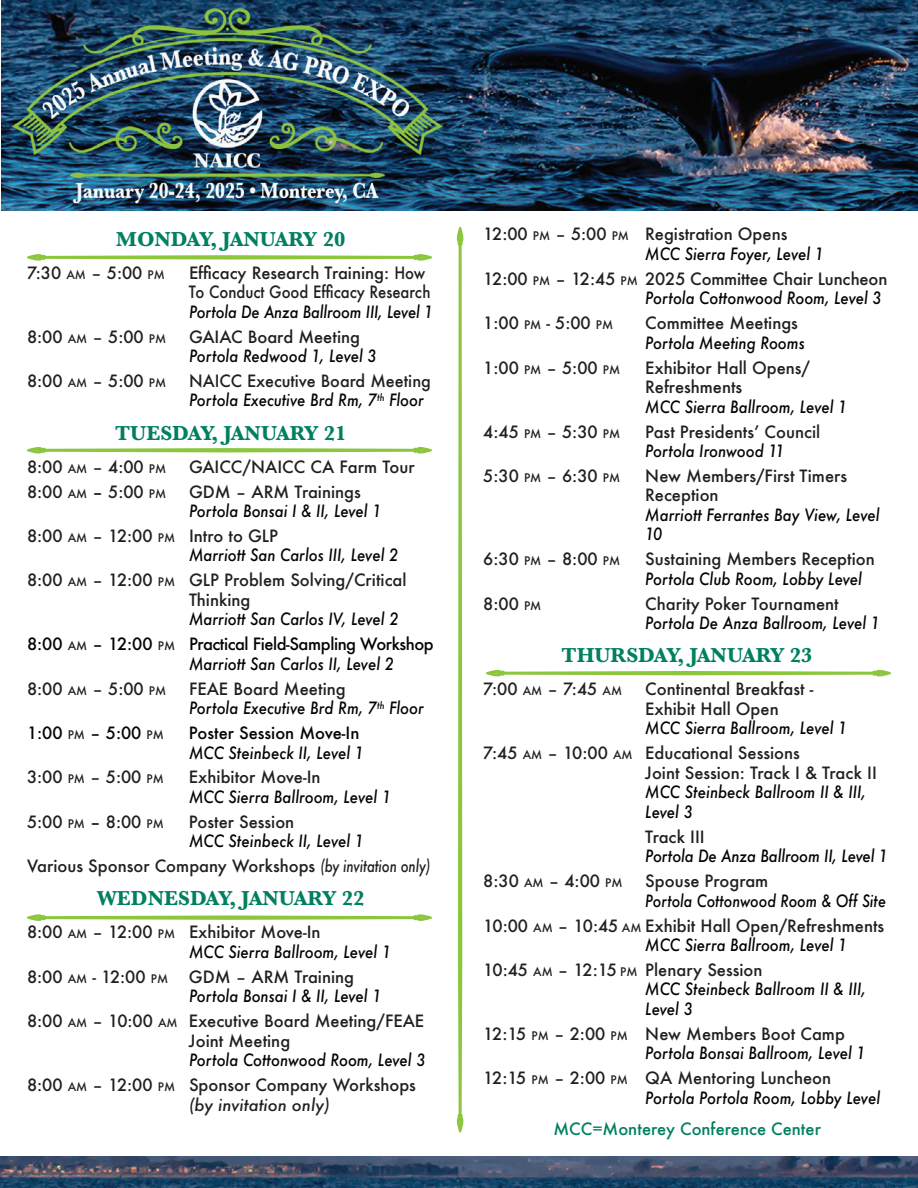
<style>
.page{position:relative;width:918px;height:1188px;background:#fff}
.page>*{position:absolute;margin:0;border:0;box-sizing:border-box;transform-origin:0 0}
.t1{font:700 21px "Baskerville";color:#008061}
.t2{font:500 16.5px/19.5px "Futura";color:#231f20}
.t3{font:italic 500 16.5px/19.5px "Futura";color:#040503;scale:.9 1}
.t4{font:500 16.5px/24.9px "Futura";letter-spacing:-.025em;color:#040503}
.t5{font:italic 500 16.5px "Futura";color:#040503;scale:.89 1}
.t6{font:500 16.5px "Futura";color:#008061}
.t7{font:500 16.5px "Futura";color:#040503}
.t8{font:italic 500 16.5px "Futura";color:#231f20}
.s1{font-size:11.55px}
.s2{font-style:normal;color:#231f20}
.s3{color:#040503}
.s4{font-style:normal;font-size:11.55px;color:#231f20}
.s5{font-style:italic;color:#040503}
.s6{font-style:italic}
.s7{font-size:11.55px;color:#231f20}
</style>
<div class="page">
<img style="left:1px;top:0;width:917px;height:211px">
<svg style="left:27px;top:254px;width:405px;height:7px"></svg>
<svg style="left:27px;top:447px;width:405px;height:7px"></svg>
<svg style="left:27px;top:914px;width:405px;height:7px"></svg>
<svg style="left:486px;top:670px;width:405px;height:6px"></svg>
<svg style="left:457px;top:227px;width:6px;height:906px"></svg>
<img style="left:0;top:1156px;width:918px;height:32px">
<p class="t1" style="left:116px;top:224px;width:231px">MONDAY, JANUARY 20</p>
<p class="t2" style="left:27px;top:263px;width:139px">7:30 <span class="s1">AM</span> – 5:00 <span class="s1">PM</span></p>
<p class="t2" style="left:189px;top:263px;width:243px">Efficacy Research Training: How<br>To Conduct Good Efficacy Research</p>
<p class="t5" style="left:189px;top:300px;width:276px">Portola De Anza Ballroom III, Level 1</p>
<p class="t2" style="left:27px;top:327px;width:141px">8:00 <span class="s1">AM</span> – 5:00 <span class="s1">PM</span></p>
<p class="t2" style="left:189px;top:327px;width:173px">GAIAC Board Meeting</p>
<p class="t3" style="left:189px;top:346px;width:210px">Portola Redwood 1, Level 3</p>
<p class="t2" style="left:27px;top:371px;width:141px">8:00 <span class="s1">AM</span> – 5:00 <span class="s1">PM</span></p>
<p class="t3" style="left:189px;top:371px;width:270px"><span class="s2">NAICC Executive Board Meeting<br></span>Portola Executive Brd Rm, 7<sup>th</sup> Floor</p>
<p class="t1" style="left:115px;top:418px;width:233px">TUESDAY, JANUARY 21</p>
<p class="t2" style="left:27px;top:457px;width:141px">8:00 <span class="s1">AM</span> – 4:00 <span class="s1">PM</span></p>
<p class="t2" style="left:189px;top:457px;width:227px">GAICC/NAICC CA Farm Tour</p>
<p class="t2" style="left:27px;top:481px;width:141px">8:00 <span class="s1">AM</span> <span class="s3">–</span> 5:00 <span class="s1">PM</span></p>
<p class="t2" style="left:189px;top:481px;width:173px">GDM – ARM Trainings</p>
<p class="t3" style="left:27px;top:498px;width:395px;line-height:24.9px;text-indent:162px">Portola Bonsai I &amp; II, Level 1<br><span class="s2">8:00</span> <span class="s4">AM</span> <span class="s2">– 12:00</span> <span class="s4">PM</span> <span class="s2">Intro to GLP</span></p>
<p class="t2" style="left:27px;top:543px;width:381px;line-height:24.9px;text-indent:162px"><span class="s5">Marriott San Carlos III, Level 2<br></span>8:00 <span class="s1">AM</span> – 12:00 <span class="s1">PM</span> GLP Problem Solving/Critical</p>
<p class="t2" style="left:189px;top:590px;width:63px">Thinking</p>
<p class="t4" style="left:27px;top:607px;width:408px;text-indent:162px"><span class="s6">Marriott San Carlos IV, Level 2<br></span>8:00 <span class="s7">AM</span> – 12:00 <span class="s7">PM</span> Practical Field-Sampling Workshop</p>
<p class="t3" style="left:189px;top:654px;width:229px">Marriott San Carlos II, Level 2</p>
<p class="t2" style="left:27px;top:679px;width:141px">8:00 <span class="s1">AM</span> – 5:00 <span class="s1">PM</span></p>
<p class="t3" style="left:189px;top:679px;width:262px"><span class="s2">FEAE Board Meeting<br></span>Portola Executive Brd Rm, 7<sup>th</sup> Floor</p>
<p class="t4" style="left:27px;top:720px;width:138px">1:00 <span class="s7">PM</span> – 5:00 <span class="s7">PM</span></p>
<p class="t7" style="left:189px;top:722px;width:172px">Poster Session Move-In</p>
<p class="t3" style="left:189px;top:743px;width:196px">MCC Steinbeck II, Level 1</p>
<p class="t2" style="left:27px;top:767px;width:138px">3:00 <span class="s1">PM</span> – 5:00 <span class="s1">PM</span></p>
<p class="t2" style="left:189px;top:767px;width:133px">Exhibitor Move-In</p>
<p class="t3" style="left:189px;top:787px;width:226px">MCC Sierra Ballroom, Level 1</p>
<p class="t2" style="left:27px;top:812px;width:138px">5:00 <span class="s1">PM</span> <span class="s3">–</span> 8:00 <span class="s1">PM</span></p>
<p class="t2" style="left:189px;top:812px;width:107px">Poster Session</p>
<p class="t2" style="left:27px;top:829px;width:405px;line-height:24.9px;text-indent:162px"><span class="s5">MCC Steinbeck II, Level 1<br></span>Various Sponsor Company Workshops <span class="s6">(by invitation only)</span></p>
<p class="t1" style="left:97px;top:884px;width:269px">WEDNESDAY, JANUARY 22</p>
<p class="t2" style="left:189px;top:922px;width:204px;text-indent:-162px">8:00 <span class="s1">AM</span> – 12:00 <span class="s1">PM</span> Exhibitor Move-In<br><span class="s5">MCC Sierra Ballroom, Level 1</span></p>
<p class="t2" style="left:27px;top:967px;width:143px">8:00 <span class="s1">AM</span> - 12:00 <span class="s1">PM</span></p>
<p class="t2" style="left:189px;top:967px;width:167px">GDM – ARM Training</p>
<p class="t2" style="left:27px;top:984px;width:399px;line-height:24.9px;text-indent:162px"><span class="s5">Portola Bonsai I &amp; II, Level 1<br></span>8:00 <span class="s1">AM</span> – 10:00 <span class="s1">AM</span> Executive Board Meeting/FEAE</p>
<p class="t2" style="left:189px;top:1031px;width:103px">Joint Meeting</p>
<p class="t2" style="left:27px;top:1047px;width:400px;line-height:24.9px;text-indent:162px"><span class="s5">Portola Cottonwood Room, Level 3<br></span>8:00 <span class="s1">AM</span> – 12:00 <span class="s1">PM</span> Sponsor Company Workshops</p>
<p class="t8" style="left:189px;top:1093px;width:142px">(by invitation only)</p>
<p class="t2" style="left:645px;top:224px;width:180px;text-indent:-162px">12:00 <span class="s1">PM</span> – 5:00 <span class="s1">PM</span> Registration Opens<br><span class="s5">MCC Sierra Foyer, Level 1</span></p>
<p class="t2" style="left:645px;top:269px;width:244px;text-indent:-162px">12:00 <span class="s1">PM</span> – 12:45 <span class="s1">PM</span> 2025 Committee Chair Luncheon<br><span class="s5">Portola Cottonwood Room, Level 3</span></p>
<p class="t2" style="left:483px;top:313px;width:131px">1:00 <span class="s1">PM</span> - 5:00 <span class="s1">PM</span></p>
<p class="t2" style="left:645px;top:313px;width:154px">Committee Meetings</p>
<p class="t3" style="left:645px;top:333px;width:179px">Portola Meeting Rooms</p>
<p class="t2" style="left:483px;top:358px;width:138px">1:00 <span class="s1">PM</span> – 5:00 <span class="s1">PM</span></p>
<p class="t2" style="left:645px;top:358px;width:166px">Exhibitor Hall Opens/<br>Refreshments</p>
<p class="t3" style="left:645px;top:397px;width:226px">MCC Sierra Ballroom, Level 1</p>
<p class="t2" style="left:483px;top:421px;width:138px">4:45 <span class="s1">PM</span> – 5:30 <span class="s1">PM</span></p>
<p class="t2" style="left:645px;top:421px;width:176px">Past Presidents’ Council</p>
<p class="t3" style="left:645px;top:441px;width:157px">Portola Ironwood 11</p>
<p class="t2" style="left:483px;top:466px;width:138px">5:30 <span class="s1">PM</span> – 6:30 <span class="s1">PM</span></p>
<p class="t2" style="left:645px;top:466px;width:203px">New Members/First Timers<br>Reception</p>
<p class="t3" style="left:645px;top:505px;width:262px">Marriott Ferrantes Bay View, Level<br>10</p>
<p class="t2" style="left:483px;top:549px;width:138px">6:30 <span class="s1">PM</span> – 8:00 <span class="s1">PM</span></p>
<p class="t2" style="left:645px;top:549px;width:231px">Sustaining Members Reception</p>
<p class="t3" style="left:645px;top:569px;width:242px">Portola Club Room, Lobby Level</p>
<p class="t2" style="left:483px;top:594px;width:60px">8:00 <span class="s1">PM</span></p>
<p class="t2" style="left:645px;top:594px;width:195px">Charity Poker Tournament</p>
<p class="t3" style="left:645px;top:613px;width:262px">Portola De Anza Ballroom, Level 1</p>
<p class="t1" style="left:562px;top:641px;width:253px">THURSDAY, JANUARY 23</p>
<p class="t2" style="left:483px;top:679px;width:140px">7:00 <span class="s1">AM</span> – 7:45 <span class="s1">AM</span></p>
<p class="t2" style="left:645px;top:679px;width:170px">Continental Breakfast -<br>Exhibit Hall Open</p>
<p class="t2" style="left:483px;top:716px;width:366px;line-height:24.9px;text-indent:162px"><span class="s5">MCC Sierra Ballroom, Level 1<br></span>7:45 <span class="s1">AM</span> – 10:00 <span class="s1">AM</span> Educational Sessions</p>
<p class="t2" style="left:645px;top:763px;width:233px">Joint Session: Track I &amp; Track II</p>
<p class="t3" style="left:645px;top:782px;width:247px">MCC Steinbeck Ballroom II &amp; III,<br>Level 3</p>
<p class="t2" style="left:645px;top:827px;width:61px">Track III</p>
<p class="t3" style="left:645px;top:846px;width:271px">Portola De Anza Ballroom II, Level 1</p>
<p class="t2" style="left:483px;top:871px;width:141px">8:30 <span class="s1">AM</span> – 4:00 <span class="s1">PM</span></p>
<p class="t2" style="left:645px;top:871px;width:125px">Spouse Program</p>
<p class="t2" style="left:483px;top:888px;width:404px;line-height:24.9px;text-align:right"><span class="s5">Portola Cottonwood Room &amp; Off Site<br></span>10:00 <span class="s1">AM</span> – 10:45 <span class="s1">AM</span> Exhibit Hall Open/Refreshments</p>
<p class="t2" style="left:483px;top:932px;width:366px;line-height:24.9px;text-indent:162px"><span class="s5">MCC Sierra Ballroom, Level 1<br></span>10:45 <span class="s1">AM</span> – 12:15 <span class="s1">PM</span> Plenary Session</p>
<p class="t3" style="left:645px;top:979px;width:247px">MCC Steinbeck Ballroom II &amp; III,<br>Level 3</p>
<p class="t2" style="left:645px;top:1024px;width:222px;text-indent:-162px">12:15 <span class="s1">PM</span> – 2:00 <span class="s1">PM</span> New Members Boot Camp<br><span class="s5">Portola Bonsai Ballroom, Level 1</span></p>
<p class="t2" style="left:645px;top:1068px;width:236px;text-indent:-162px">12:15 <span class="s1">PM</span> – 2:00 <span class="s1">PM</span> QA Mentoring Luncheon<br><span class="s5">Portola Portola Room, Lobby Level</span></p>
<p class="t6" style="left:553px;top:1118px;width:269px">MCC=Monterey Conference Center</p>
</div>
